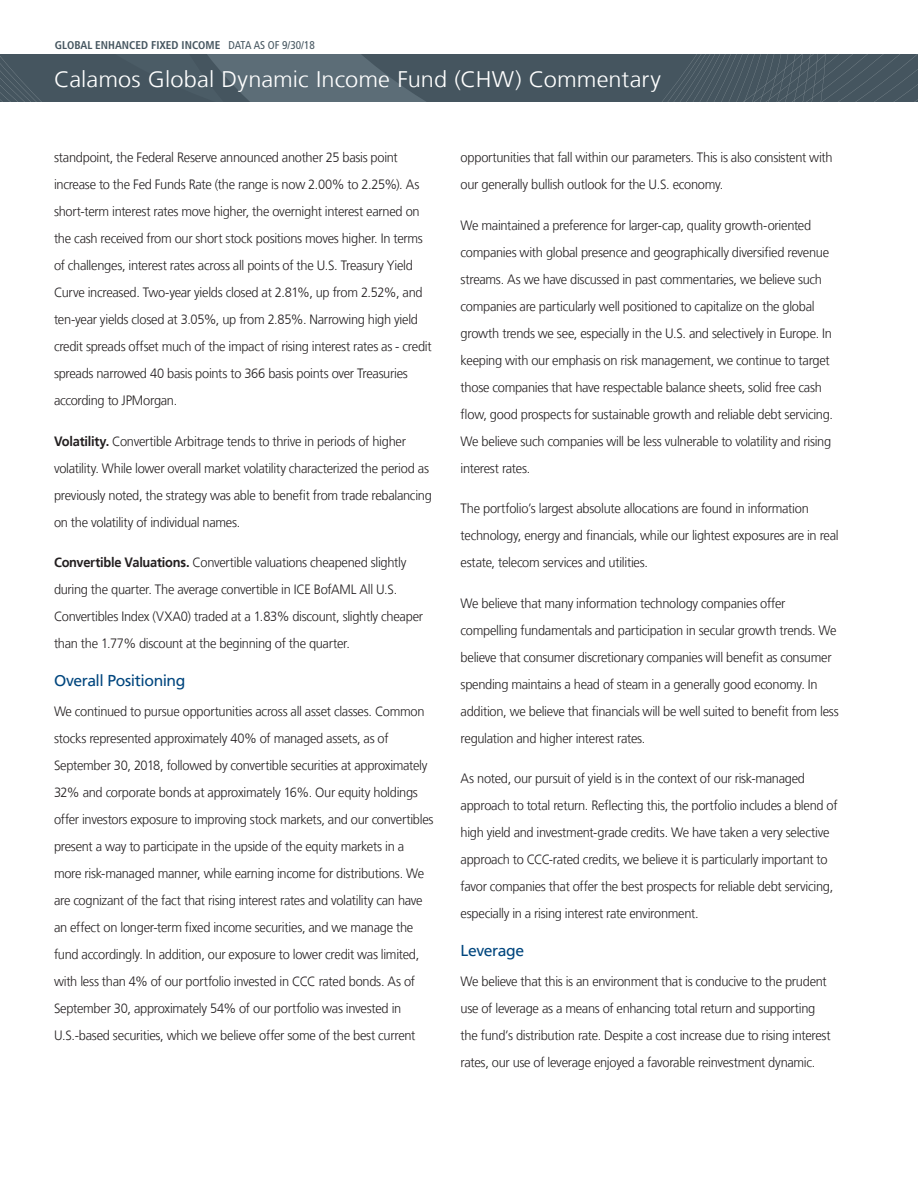
<style>
.page{position:relative;width:918px;height:1188px;background:#fff}
.page>*{position:absolute;margin:0;border:0;box-sizing:border-box;transform-origin:0 0}
.t1{font:300 22.5px "Frutiger LT";letter-spacing:.005em;color:#fff;scale:1.05 1}
.t2{font:15.75px "Frutiger LT";letter-spacing:-.025em;color:#00467e}
.t3{font:300 13.5px/27px "Frutiger LT";letter-spacing:-.025em;color:#231f20;scale:.95 1}
.t4{font:700 condensed 11.25px "Frutiger LT";color:#45555f}
.s1{font-weight:400}
.s2{font-weight:700}
</style>
<div class="page">
<svg style="left:0;top:54px;width:918px;height:47px;background:#4a5a64"></svg>
<p class="t4" style="left:55px;top:39px;width:262px">GLOBAL ENHANCED FIXED INCOME <span class="s1">DATA AS OF 9/30/18</span></p>
<h1 class="t1" style="left:54px;top:66px;width:580px">Calamos Global Dynamic Income Fund (CHW) Commentary</h1>
<p class="t3" style="left:54px;top:144px;width:399px">standpoint, the Federal Reserve announced another 25 basis point increase to the Fed Funds Rate (the range is now 2.00% to 2.25%). As short-term interest rates move higher, the overnight interest earned on the cash received from our short stock positions moves higher. In terms of challenges, interest rates across all points of the U.S. Treasury Yield Curve increased. Two-year yields closed at 2.81%, up from 2.52%, and ten-year yields closed at 3.05%, up from 2.85%. Narrowing high yield credit spreads offset much of the impact of rising interest rates as - credit spreads narrowed 40 basis points to 366 basis points over Treasuries according to JPMorgan.</p>
<p class="t3" style="left:54px;top:428px;width:399px"><span class="s2">Volatility.</span> Convertible Arbitrage tends to thrive in periods of higher volatility. While lower overall market volatility characterized the period as previously noted, the strategy was able to benefit from trade rebalancing on the volatility of individual names.</p>
<p class="t3" style="left:54px;top:549px;width:390px"><span class="s2">Convertible Valuations.</span> Convertible valuations cheapened slightly during the quarter. The average convertible in ICE BofAML All U.S.<br>Convertibles Index (VXA0) traded at a 1.83% discount, slightly cheaper than the 1.77% discount at the beginning of the quarter.</p>
<p class="t2" style="left:54px;top:672px;width:133px">Overall Positioning</p>
<p class="t3" style="left:54px;top:698px;width:401px">We continued to pursue opportunities across all asset classes. Common stocks represented approximately 40% of managed assets, as of September 30, 2018, followed by convertible securities at approximately 32% and corporate bonds at approximately 16%. Our equity holdings offer investors exposure to improving stock markets, and our convertibles present a way to participate in the upside of the equity markets in a more risk-managed manner, while earning income for distributions. We are cognizant of the fact that rising interest rates and volatility can have an effect on longer-term fixed income securities, and we manage the fund accordingly. In addition, our exposure to lower credit was limited, with less than 4% of our portfolio invested in CCC rated bonds. As of September 30, approximately 54% of our portfolio was invested in U.S.-based securities, which we believe offer some of the best current</p>
<p class="t3" style="left:461px;top:144px;width:393px">opportunities that fall within our parameters. This is also consistent with our generally bullish outlook for the U.S. economy.</p>
<p class="t3" style="left:461px;top:212px;width:394px">We maintained a preference for larger-cap, quality growth-oriented companies with global presence and geographically diversified revenue streams. As we have discussed in past commentaries, we believe such companies are particularly well positioned to capitalize on the global growth trends we see, especially in the U.S. and selectively in Europe. In keeping with our emphasis on risk management, we continue to target those companies that have respectable balance sheets, solid free cash flow, good prospects for sustainable growth and reliable debt servicing.<br>We believe such companies will be less vulnerable to volatility and rising interest rates.</p>
<p class="t3" style="left:461px;top:495px;width:399px">The portfolio’s largest absolute allocations are found in information technology, energy and financials, while our lightest exposures are in real estate, telecom services and utilities.</p>
<p class="t3" style="left:461px;top:590px;width:400px">We believe that many information technology companies offer compelling fundamentals and participation in secular growth trends. We believe that consumer discretionary companies will benefit as consumer spending maintains a head of steam in a generally good economy. In addition, we believe that financials will be well suited to benefit from less regulation and higher interest rates.</p>
<p class="t3" style="left:461px;top:765px;width:398px">As noted, our pursuit of yield is in the context of our risk-managed approach to total return. Reflecting this, the portfolio includes a blend of high yield and investment-grade credits. We have taken a very selective approach to CCC-rated credits, we believe it is particularly important to favor companies that offer the best prospects for reliable debt servicing, especially in a rising interest rate environment.</p>
<p class="t2" style="left:461px;top:942px;width:65px">Leverage</p>
<p class="t3" style="left:461px;top:968px;width:391px">We believe that this is an environment that is conducive to the prudent use of leverage as a means of enhancing total return and supporting the fund’s distribution rate. Despite a cost increase due to rising interest rates, our use of leverage enjoyed a favorable reinvestment dynamic.</p>
</div>
